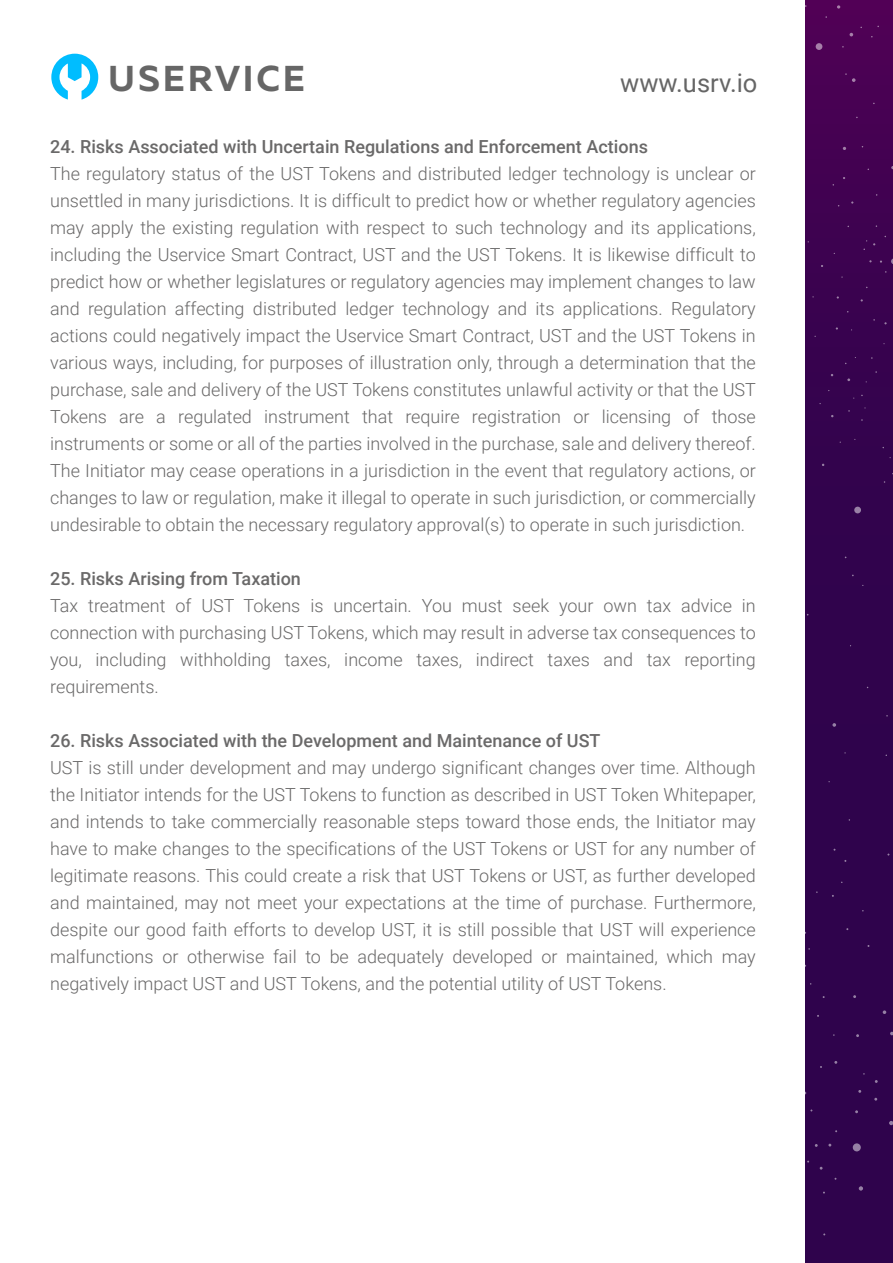
<style>
.page{position:relative;width:893px;height:1263px;background:#fff}
.page>*{position:absolute;margin:0;border:0;box-sizing:border-box;transform-origin:0 0}
.t1{font:700 35.85px "Muller";letter-spacing:.075em;color:#666}
.t2{font:25.5px "Roboto";color:#666}
.t3{font:300 18px/27px "Roboto";color:#6a6969;text-align:justify}
.t4{font:500 18px "Roboto";color:#6a6969}
</style>
<div class="page">
<div style="left:806px;top:0;width:87px;height:1263px;background:linear-gradient(to bottom,#430252,#28044a)"></div>
<svg style="left:832px;top:723px;width:4px;height:4px"></svg>
<svg style="left:883px;top:1010px;width:3px;height:4px"></svg>
<svg style="left:889px;top:1121px;width:4px;height:4px"></svg>
<svg style="left:859px;top:1186px;width:4px;height:4px"></svg>
<div style="left:853px;top:1143px;width:8px;height:8px;background:#9680a5;border-radius:50%"></div>
<svg style="left:837px;top:5px;width:3px;height:4px"></svg>
<svg style="left:891px;top:258px;width:2px;height:6px"></svg>
<svg style="left:849px;top:33px;width:4px;height:3px"></svg>
<svg style="left:845px;top:73px;width:10px;height:9px"></svg>
<div style="left:816px;top:43px;width:6px;height:7px;background:#a67fa9;border-radius:50%"></div>
<div style="left:854px;top:507px;width:7px;height:6px;background:#9880a5;border-radius:50%"></div>
<svg style="left:51px;top:54px;width:47px;height:46px"></svg>
<h1 class="t1" style="left:108px;top:56px;width:198px">USERVICE</h1>
<h2 class="t2" style="left:620px;top:65px;width:139px">www.usrv.io</h2>
<p class="t4" style="left:50px;top:134px;width:599px">24. Risks Associated with Uncertain Regulations and Enforcement Actions</p>
<p class="t3" style="left:50px;top:159px;width:707px">The regulatory status of the UST Tokens and distributed ledger technology is unclear or unsettled in many jurisdictions. It is difficult to predict how or whether regulatory agencies may apply the existing regulation with respect to such technology and its applications, including the Uservice Smart Contract, UST and the UST Tokens. It is likewise difficult to predict how or whether legislatures or regulatory agencies may implement changes to law and regulation affecting distributed ledger technology and its applications. Regulatory actions could negatively impact the Uservice Smart Contract, UST and the UST Tokens in various ways, including, for purposes of illustration only, through a determination that the purchase, sale and delivery of the UST Tokens constitutes unlawful activity or that the UST Tokens are a regulated instrument that require registration or licensing of those instruments or some or all of the parties involved in the purchase, sale and delivery thereof.<br>The Initiator may cease operations in a jurisdiction in the event that regulatory actions, or changes to law or regulation, make it illegal to operate in such jurisdiction, or commercially undesirable to obtain the necessary regulatory approval(s) to operate in such jurisdiction.</p>
<p class="t4" style="left:50px;top:566px;width:252px">25. Risks Arising from Taxation</p>
<p class="t3" style="left:50px;top:591px;width:707px">Tax treatment of UST Tokens is uncertain. You must seek your own tax advice in connection with purchasing UST Tokens, which may result in adverse tax consequences to you, including withholding taxes, income taxes, indirect taxes and tax reporting requirements.</p>
<p class="t4" style="left:50px;top:728px;width:552px">26. Risks Associated with the Development and Maintenance of UST</p>
<p class="t3" style="left:50px;top:753px;width:707px">UST is still under development and may undergo significant changes over time. Although the Initiator intends for the UST Tokens to function as described in UST Token Whitepaper, and intends to take commercially reasonable steps toward those ends, the Initiator may have to make changes to the specifications of the UST Tokens or UST for any number of legitimate reasons. This could create a risk that UST Tokens or UST, as further developed and maintained, may not meet your expectations at the time of purchase. Furthermore, despite our good faith efforts to develop UST, it is still possible that UST will experience malfunctions or otherwise fail to be adequately developed or maintained, which may negatively impact UST and UST Tokens, and the potential utility of UST Tokens.</p>
</div>
